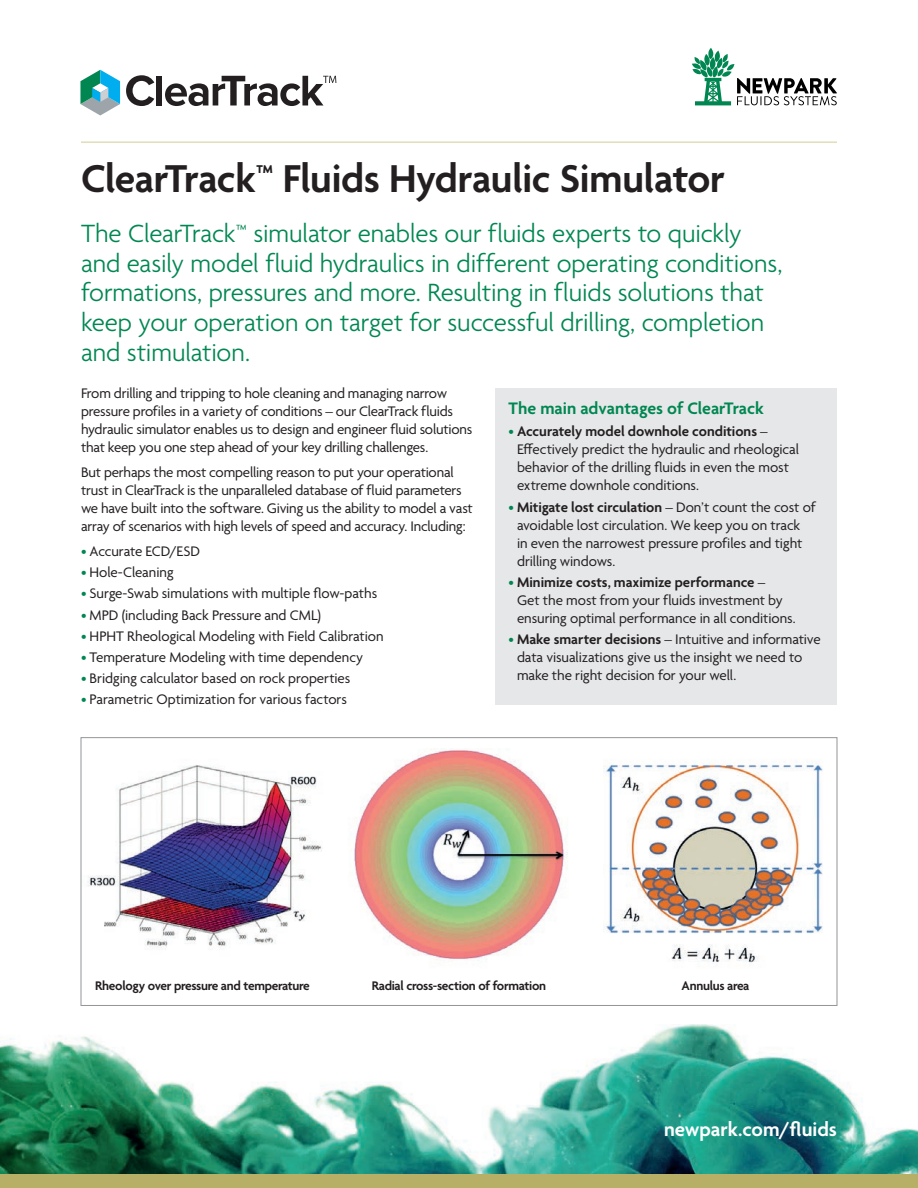
<style>
.page{position:relative;width:918px;height:1188px;background:#fff}
.page>*{position:absolute;margin:0;border:0;box-sizing:border-box;transform-origin:0 0}
.t1{font:600 42px "Agenda";letter-spacing:-.01em;color:#231f20}
.t2{font:300 27px/29.7px "Agenda";letter-spacing:-.005em;color:#008751}
.t3{font:600 21px "Agenda";color:#fff}
.t4{font:600 18px "Agenda";color:#008751}
.t5{font:15px/18px "Agenda";letter-spacing:-.01em;color:#231f20}
.t6{font:600 13.5px "Agenda";letter-spacing:-.02em;color:#231f20}
.s1{color:#008751}
.s2{font-weight:600}
</style>
<div class="page">
<img style="left:0;top:1025px;width:918px;height:149px">
<hr style="left:81px;top:142px;width:756px;height:1px;background:#d1ce95">
<svg style="left:692px;top:51px;width:145px;height:54px"></svg>
<div style="left:0;top:1174px;width:918px;height:14px;background:#b6af65"></div>
<div style="left:495px;top:388px;width:342px;height:316px;background:#e6e7e9"></div>
<svg style="left:80px;top:70px;width:40px;height:45px"></svg>
<svg style="left:126px;top:75px;width:28px;height:31px"></svg>
<div style="left:156px;top:76px;width:6px;height:29px;background:#231f20"></div>
<svg style="left:165px;top:76px;width:171px;height:30px"></svg>
<img style="left:87px;top:765px;width:236px;height:185px">
<img style="left:354px;top:748px;width:214px;height:213px">
<img style="left:604px;top:761px;width:219px;height:205px">
<div style="left:81px;top:737px;width:756px;height:269px;border:1px solid #939598"></div>
<h1 class="t1" style="left:81px;top:156px;width:645px">ClearTrack™ Fluids Hydraulic Simulator</h1>
<p class="t2" style="left:81px;top:220px;width:703px">The ClearTrack™ simulator enables our fluids experts to quickly and easily model fluid hydraulics in different operating conditions, formations, pressures and more. Resulting in fluids solutions that keep your operation on target for successful drilling, completion and stimulation.</p>
<p class="t5" style="left:81px;top:386px;width:393px">From drilling and tripping to hole cleaning and managing narrow pressure profiles in a variety of conditions – our ClearTrack fluids hydraulic simulator enables us to design and engineer fluid solutions that keep you one step ahead of your key drilling challenges.</p>
<p class="t5" style="left:81px;top:464px;width:393px">But perhaps the most compelling reason to put your operational trust in ClearTrack is the unparalleled database of fluid parameters we have built into the software. Giving us the ability to model a vast array of scenarios with high levels of speed and accuracy. Including:</p>
<p class="t5" style="left:81px;top:543px;width:120px"><span class="s1">•</span> Accurate ECD/ESD</p>
<p class="t5" style="left:81px;top:564px;width:94px"><span class="s1">•</span> Hole-Cleaning</p>
<p class="t5" style="left:81px;top:586px;width:298px"><span class="s1">•</span> Surge-Swab simulations with multiple flow-paths</p>
<p class="t5" style="left:81px;top:607px;width:242px"><span class="s1">•</span> MPD (including Back Pressure and CML)</p>
<p class="t5" style="left:81px;top:628px;width:304px"><span class="s1">•</span> HPHT Rheological Modeling with Field Calibration</p>
<p class="t5" style="left:81px;top:649px;width:284px"><span class="s1">•</span> Temperature Modeling with time dependency</p>
<p class="t5" style="left:81px;top:670px;width:271px"><span class="s1">•</span> Bridging calculator based on rock properties</p>
<p class="t5" style="left:81px;top:691px;width:267px"><span class="s1">•</span> Parametric Optimization for various factors</p>
<p class="t4" style="left:508px;top:399px;width:257px">The main advantages of ClearTrack</p>
<p class="t5" style="left:517px;top:423px;width:284px;text-indent:-9px"><span class="s1">•</span> <span class="s2">Accurately model downhole conditions</span> – Effectively predict the hydraulic and rheological behavior of the drilling fluids in even the most extreme downhole conditions.</p>
<p class="t5" style="left:517px;top:499px;width:300px;text-indent:-9px"><span class="s1">•</span> <span class="s2">Mitigate lost circulation</span> – Don’t count the cost of avoidable lost circulation. We keep you on track<br>in even the narrowest pressure profiles and tight drilling windows.</p>
<p class="t5" style="left:517px;top:574px;width:280px;text-indent:-9px"><span class="s1">•</span> <span class="s2">Minimize costs, maximize performance</span> –<br>Get the most from your fluids investment by ensuring optimal performance in all conditions.</p>
<p class="t5" style="left:517px;top:631px;width:305px;text-indent:-9px"><span class="s1">•</span> <span class="s2">Make smarter decisions</span> – Intuitive and informative data visualizations give us the insight we need to make the right decision for your well.</p>
<p class="t6" style="left:95px;top:979px;width:216px">Rheology over pressure and temperature</p>
<p class="t6" style="left:372px;top:979px;width:176px">Radial cross-section of formation</p>
<p class="t6" style="left:682px;top:979px;width:69px">Annulus area</p>
<h3 class="t3" style="left:664px;top:1118px;width:174px">newpark.com/fluids</h3>
</div>
